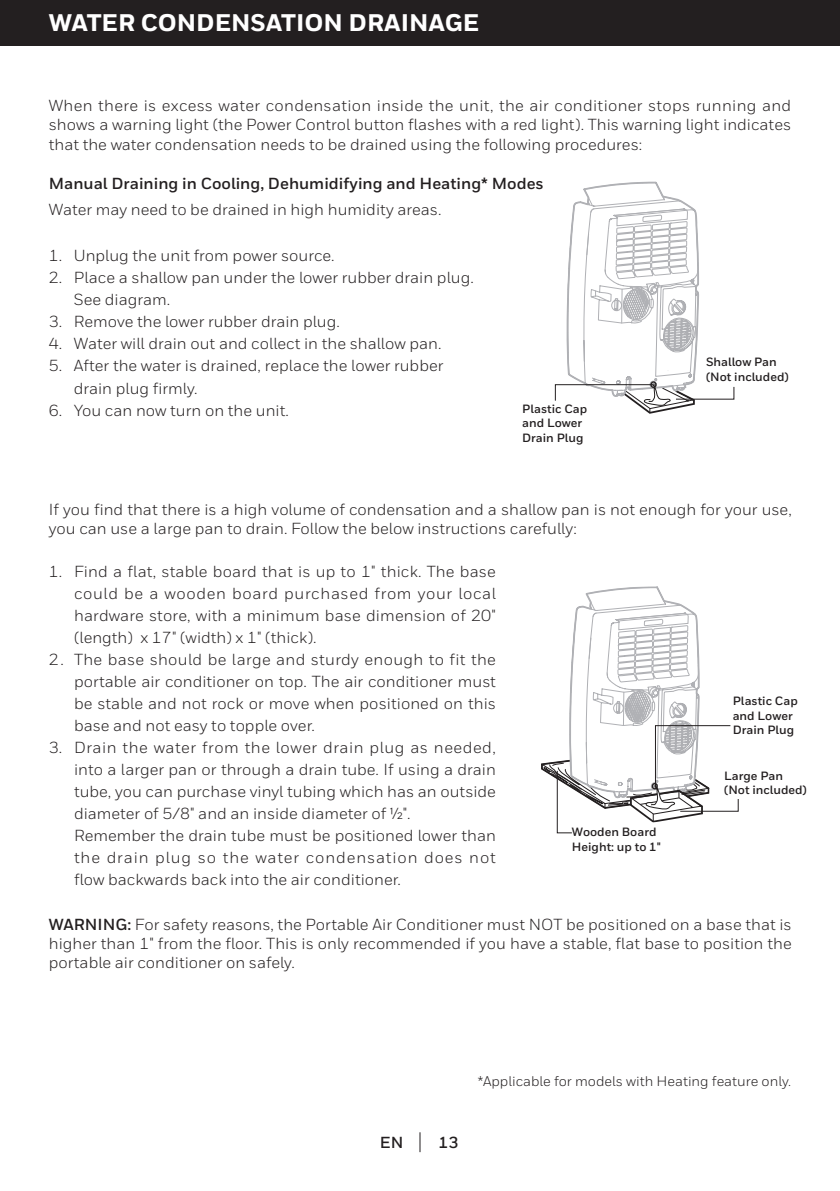
<style>
.page{position:relative;width:840px;height:1191px;background:#fff}
.page>*{position:absolute;margin:0;border:0;box-sizing:border-box;transform-origin:0 0}
.t1{font:800 24px "Honeywell Sans";color:#fff}
.t2{font:16px/22px "Honeywell Sans";color:#231f20;text-align:justify}
.t3{font:700 16px "Honeywell Sans";color:#231f20}
.t4{font:14px "Honeywell Sans";color:#231f20}
.t5{font:700 12px "Honeywell Sans";color:#231f20}
.s1{font-weight:700}
</style>
<div class="page">
<svg style="left:419px;top:1132px;width:1px;height:20px"></svg>
<div style="left:0;top:0;width:839px;height:45px;background:#231f20"></div>
<svg style="left:554px;top:182px;width:180px;height:232px"></svg>
<svg style="left:541px;top:586px;width:197px;height:248px"></svg>
<hr style="left:839px;top:0;width:1px;height:45px;background:#231f20">
<p class="t1" style="left:49px;top:8px;width:432px">WATER CONDENSATION DRAINAGE</p>
<p class="t2" style="left:49px;top:96px;width:743px;line-height:19.2px">When there is excess water condensation inside the unit, the air conditioner stops running and shows a warning light (the Power Control button flashes with a red light). This warning light indicates that the water condensation needs to be drained using the following procedures:</p>
<p class="t3" style="left:49px;top:174px;width:496px">Manual Draining in Cooling, Dehumidifying and Heating* Modes</p>
<p class="t2" style="left:49px;top:198px;width:394px">Water may need to be drained in high humidity areas.</p>
<p class="t2" style="left:49px;top:245px;width:15px">1.</p>
<p class="t2" style="left:49px;top:267px;width:15px">2.</p>
<p class="t2" style="left:49px;top:311px;width:15px">3.</p>
<p class="t2" style="left:49px;top:333px;width:15px">4.</p>
<p class="t2" style="left:49px;top:355px;width:15px">5.</p>
<p class="t2" style="left:49px;top:399px;width:15px">6.</p>
<p class="t2" style="left:74px;top:245px;width:262px">Unplug the unit from power source.</p>
<p class="t2" style="left:74px;top:267px;width:401px">Place a shallow pan under the lower rubber drain plug.</p>
<p class="t2" style="left:74px;top:289px;width:98px">See diagram.</p>
<p class="t2" style="left:74px;top:311px;width:267px">Remove the lower rubber drain plug.</p>
<p class="t2" style="left:74px;top:333px;width:369px">Water will drain out and collect in the shallow pan.</p>
<p class="t2" style="left:74px;top:355px;width:371px">After the water is drained, replace the lower rubber</p>
<p class="t2" style="left:74px;top:377px;width:125px">drain plug firmly.</p>
<p class="t2" style="left:74px;top:399px;width:216px">You can now turn on the unit.</p>
<p class="t5" style="left:522px;top:401px;width:67px">Plastic Cap</p>
<p class="t5" style="left:522px;top:416px;width:61px">and Lower</p>
<p class="t5" style="left:522px;top:430px;width:63px">Drain Plug</p>
<p class="t5" style="left:705px;top:355px;width:72px">Shallow Pan</p>
<p class="t5" style="left:705px;top:369px;width:84px">(Not included)</p>
<p class="t2" style="left:49px;top:500px;width:744px;line-height:19.2px">If you find that there is a high volume of condensation and a shallow pan is not enough for your use, you can use a large pan to drain. Follow the below instructions carefully:</p>
<p class="t2" style="left:49px;top:560px;width:15px">1.</p>
<p class="t2" style="left:49px;top:648px;width:17px">2.</p>
<p class="t2" style="left:49px;top:736px;width:15px">3.</p>
<p class="t2" style="left:74px;top:560px;width:423px">Find a flat, stable board that is up to 1" thick. The base could be a wooden board purchased from your local hardware store, with a minimum base dimension of 20" (length) x 17" (width) x 1" (thick).</p>
<p class="t2" style="left:74px;top:648px;width:423px">The base should be large and sturdy enough to fit the portable air conditioner on top. The air conditioner must be stable and not rock or move when positioned on this base and not easy to topple over.</p>
<p class="t2" style="left:74px;top:736px;width:423px">Drain the water from the lower drain plug as needed, into a larger pan or through a drain tube. If using a drain tube, you can purchase vinyl tubing which has an outside diameter of 5/8" and an inside diameter of ½".</p>
<p class="t2" style="left:74px;top:824px;width:423px">Remember the drain tube must be positioned lower than the drain plug so the water condensation does not flow backwards back into the air conditioner.</p>
<p class="t5" style="left:571px;top:824px;width:86px">Wooden Board</p>
<p class="t5" style="left:571px;top:839px;width:90px">Height: up to 1"</p>
<p class="t5" style="left:732px;top:693px;width:67px">Plastic Cap</p>
<p class="t5" style="left:732px;top:708px;width:61px">and Lower</p>
<p class="t5" style="left:732px;top:722px;width:63px">Drain Plug</p>
<p class="t5" style="left:723px;top:768px;width:60px">Large Pan</p>
<p class="t5" style="left:723px;top:783px;width:84px">(Not included)</p>
<p class="t2" style="left:49px;top:914px;width:744px;line-height:19.2px"><span class="s1">WARNING:</span> For safety reasons, the Portable Air Conditioner must NOT be positioned on a base that is higher than 1" from the floor. This is only recommended if you have a stable, flat base to position the portable air conditioner on safely.</p>
<p class="t3" style="left:379px;top:1132px;width:25px">EN</p>
<p class="t3" style="left:438px;top:1132px;width:21px">13</p>
<p class="t4" style="left:477px;top:1072px;width:314px">*Applicable for models with Heating feature only.</p>
</div>
